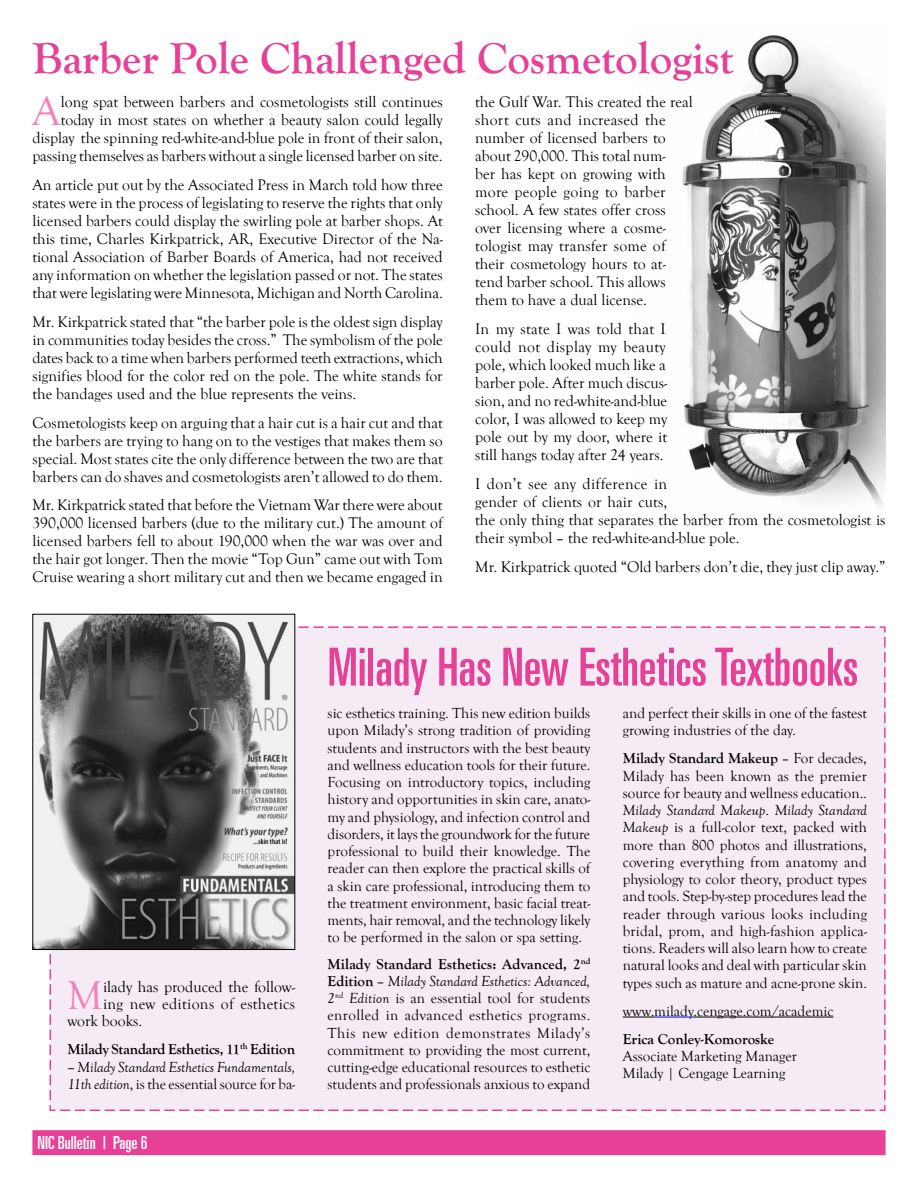
<style>
.page{position:relative;width:918px;height:1188px;background:#fff}
.page>*{position:absolute;margin:0;border:0;box-sizing:border-box;transform-origin:0 0}
.t1{font:ultra-condensed 52.5px "Univers";color:#e64097}
.t2{font:700 45px "Goudy Old Style T";color:#e64097}
.t3{font:42.45px "Goudy Old Style T";color:#ef83bb}
.t4{font:41.4px "Goudy Old Style T";color:#ef83bb}
.t5{font:ultra-condensed 18px "Univers";color:#fff}
.t6{font:15.75px/18px "Goudy Old Style T";color:#000;text-align:justify}
.t7{font:15.75px "Goudy Old Style T";letter-spacing:.02em;color:#000}
.t8{font:15px/17.2px "Goudy Old Style T";color:#000;text-align:justify}
.t9{font:italic 15px/17.2px "Goudy Old Style T";letter-spacing:-.005em;color:#000}
.t10{font:700 15px "Goudy Old Style T";letter-spacing:-.01em;color:#000}
.s1{font-weight:700;font-style:normal}
.s2{font-style:normal}
.s3{font-weight:700}
.s4{font-style:italic}
</style>
<div class="page">
<div style="left:32px;top:1130px;width:854px;height:25px;background:#e64097;border:2px solid #e64097"></div>
<img style="left:682px;top:34px;width:204px;height:472px">
<div style="left:49px;top:626px;width:837px;height:485px;background:#f5ebf4"></div>
<hr style="left:623px;top:1017px;width:31px;height:1px;background:#000">
<hr style="left:654px;top:1017px;width:39px;height:1px;background:#00f">
<hr style="left:693px;top:1017px;width:141px;height:1px;background:#000">
<img style="left:34px;top:616px;width:259px;height:332px">
<div style="left:32px;top:614px;width:263px;height:336px;border:1px solid #000"></div>
<h2 class="t2" style="left:32px;top:33px;width:703px">Barber Pole Challenged Cosmetologist</h2>
<h3 class="t3" style="left:32px;top:88px;width:30px">A</h3>
<p class="t6" style="left:32px;top:93px;width:412px;text-align:right">long spat between barbers and cosmetologists still continues today in most states on whether a beauty salon could legally display the spinning red-white-and-blue pole in front of their salon, passing themselves as barbers without a single licensed barber on site.</p>
<p class="t6" style="left:32px;top:176px;width:412px">An article put out by the Associated Press in March told how three states were in the process of legislating to reserve the rights that only licensed barbers could display the swirling pole at barber shops. At this time, Charles Kirkpatrick, AR, Executive Director of the Na&shy;tional Association of Barber Boards of America, had not received any information on whether the legislation passed or not. The states that were legislating were Minnesota, Michigan and North Carolina.</p>
<p class="t6" style="left:32px;top:313px;width:412px">Mr. Kirkpatrick stated that “the barber pole is the oldest sign display in communities today besides the cross.” The symbolism of the pole dates back to a time when barbers performed teeth extractions, which signifies blood for the color red on the pole. The white stands for the bandages used and the blue represents the veins.</p>
<p class="t6" style="left:32px;top:414px;width:412px">Cosmetologists keep on arguing that a hair cut is a hair cut and that the barbers are trying to hang on to the vestiges that makes them so special. Most states cite the only difference between the two are that barbers can do shaves and cosmetologists aren’t allowed to do them.</p>
<p class="t6" style="left:32px;top:497px;width:412px">Mr. Kirkpatrick stated that before the Vietnam War there were about 390,000 licensed barbers (due to the military cut.) The amount of licensed barbers fell to about 190,000 when the war was over and the hair got longer. Then the movie “Top Gun” came out with Tom Cruise wearing a short military cut and then we became engaged in</p>
<p class="t6" style="left:475px;top:93px;width:219px;text-align:left">the Gulf War. This created the real short cuts and increased the number of licensed barbers to about 290,000. This total num-<br>ber has kept on growing with more people going to barber school. A few states offer cross over licensing where a cosme&shy;tologist may transfer some of their cosmetology hours to at&shy;tend barber school. This allows them to have a dual license.</p>
<p class="t6" style="left:475px;top:320px;width:194px">In my state I was told that I could not display my beauty pole, which looked much like a barber pole. After much discus&shy;sion, and no red-white-and-blue color, I was allowed to keep my pole out by my door, where it still hangs today after 24 years.</p>
<p class="t6" style="left:475px;top:475px;width:412px;text-align:left">I don’t see any difference in<br>gender of clients or hair cuts,<br>the only thing that separates the barber from the cosmetologist is their symbol – the red-white-and-blue pole.</p>
<p class="t6" style="left:475px;top:558px;width:412px">Mr. Kirkpatrick quoted “Old barbers don’t die, they just clip away.”</p>
<h3 class="t4" style="left:68px;top:973px;width:37px">M</h3>
<p class="t6" style="left:103px;top:978px;width:194px">ilady has produced the follow-</p>
<p class="t7" style="left:103px;top:995px;width:194px">ing new editions of esthetics</p>
<p class="t6" style="left:67px;top:1012px;width:76px">work books.</p>
<p class="t10" style="left:68px;top:1041px;width:229px">Milady Standard Esthetics, 11<sup>th</sup> Edition</p>
<p class="t9" style="left:68px;top:1058px;width:229px"><span class="s1">–</span> Milady Standard Esthetics Fundamentals,<br>11th edition<span class="s2">, is the essential source for ba-</span></p>
<p class="t5" style="left:38px;top:1133px;width:112px">NIC Bulletin | Page 6</p>
<h1 class="t1" style="left:328px;top:637px;width:532px">Milady Has New Esthetics Textbooks</h1>
<p class="t8" style="left:328px;top:705px;width:264px">sic esthetics training. This new edition builds upon Milady’s strong tradition of providing students and instructors with the best beauty and wellness education tools for their future.<br>Focusing on introductory topics, including history and opportunities in skin care, anato&shy;my and physiology, and infection control and disorders, it lays the groundwork for the future professional to build their knowledge. The reader can then explore the practical skills of a skin care professional, introducing them to the treatment environment, basic facial treat&shy;ments, hair removal, and the technology likely to be performed in the salon or spa setting.</p>
<p class="t8" style="left:328px;top:955px;width:264px"><span class="s3">Milady Standard Esthetics: Advanced, 2</span><sup>nd </sup><span class="s3">Edition</span> – <span class="s4">Milady Standard Esthetics: Advanced, 2</span><sup>nd</sup> <span class="s4">Edition</span> is an essential tool for students enrolled in advanced esthetics programs.<br>This new edition demonstrates Milady’s commitment to providing the most current, cutting-edge educational resources to esthetic students and professionals anxious to expand</p>
<p class="t8" style="left:623px;top:705px;width:246px">and perfect their skills in one of the fastest growing industries of the day.</p>
<p class="t8" style="left:623px;top:750px;width:246px"><span class="s3">Milady Standard Makeup</span> – For decades, Milady has been known as the premier source for beauty and wellness education..<br><span class="s4">Milady Standard Makeup</span>. <span class="s4">Milady Standard Makeup</span> is a full-color text, packed with more than 800 photos and illustrations, covering everything from anatomy and physiology to color theory, product types and tools. Step-by-step procedures lead the reader through various looks including bridal, prom, and high-fashion applica&shy;tions. Readers will also learn how to create natural looks and deal with particular skin types such as mature and acne-prone skin.</p>
<p class="t8" style="left:623px;top:1003px;width:212px">www.milady.cengage.com/academic</p>
<p class="t10" style="left:623px;top:1030px;width:153px">Erica Conley-Komoroske</p>
<p class="t8" style="left:623px;top:1048px;width:176px">Associate Marketing Manager<br>Milady | Cengage Learning</p>
</div>
